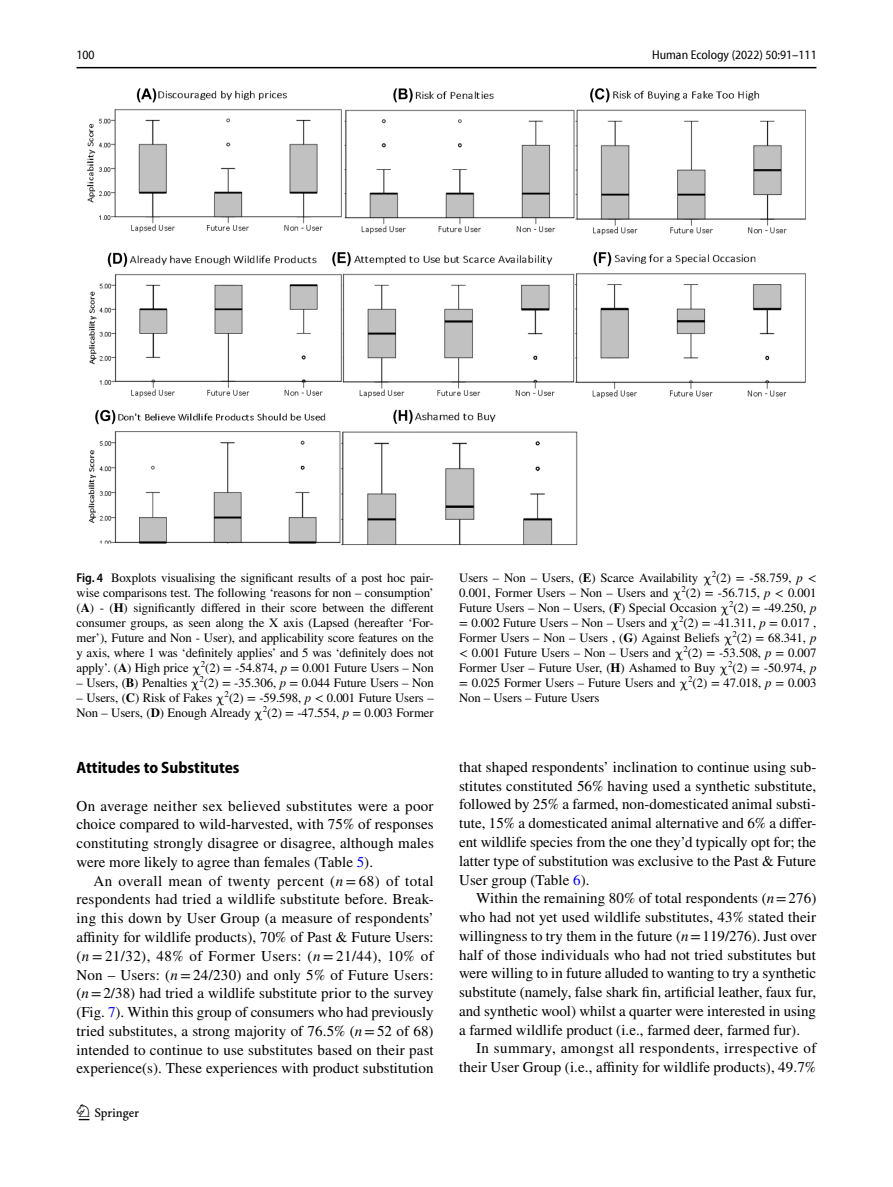
<style>
.page{position:relative;width:893px;height:1187px;background:#fff}
.page>*{position:absolute;margin:0;border:0;box-sizing:border-box;transform-origin:0 0}
.t1{font:22.5px "Springnew Regular 2";color:#000}
.t2{font:700 semi-condensed 16.5px "Myriad Pro";color:#000}
.t3{font:15px/18.8px "STIX";letter-spacing:.005em;color:#000;text-align:justify}
.t4{font:15px/18.8px "STIX";letter-spacing:.025em;color:#000;text-align:right}
.t5{font:12.75px/15px "STIX";letter-spacing:-.005em;color:#000;text-align:justify}
.t6{font:semi-condensed 12.75px "Myriad Pro Unic";color:#000}
.s1{font-family:"Myriad Pro";font-weight:600;font-stretch:semi-condensed}
.s2{font-weight:700}
.s3{font-family:"Code 2000"}
.s4{font-style:italic}
.s5{color:#00f}
</style>
<div class="page">
<hr style="left:77px;top:67px;width:739px;height:1px;background:#000">
<img style="left:87px;top:88px;width:719px;height:457px">
<p class="t6" style="left:76px;top:50px;width:20px">100</p>
<p class="t6" style="left:652px;top:50px;width:166px">Human Ecology (2022) 50:91–111</p>
<p class="t5" style="left:77px;top:571px;width:359px"><span class="s1">Fig. 4</span> Boxplots visualising the significant results of a post hoc pair&shy;wise comparisons test. The following ‘reasons for non – consumption’ (<span class="s2">A</span>) - (<span class="s2">H</span>) significantly differed in their score between the different consumer groups, as seen along the X axis (Lapsed (hereafter ‘For&shy;mer’), Future and Non - User), and applicability score features on the y axis, where 1 was ‘definitely applies’ and 5 was ‘definitely does not apply’. (<span class="s2">A</span>) High price <span class="s3">χ</span><sup>2</sup>(2) = -54.874, <span class="s4">p</span> = 0.001 Future Users – Non</p>
<p class="t5" style="left:77px;top:676px;width:359px">– Users, (<span class="s2">B</span>) Penalties <span class="s3">χ</span><sup>2</sup>(2) = -35.306, <span class="s4">p</span> = 0.044 Future Users – Non</p>
<p class="t5" style="left:77px;top:691px;width:359px">– Users, (<span class="s2">C</span>) Risk of Fakes <span class="s3">χ</span><sup>2</sup>(2) = -59.598, <span class="s4">p</span> &lt; 0.001 Future Users –<br>Non – Users, (<span class="s2">D</span>) Enough Already <span class="s3">χ</span><sup>2</sup>(2) = -47.554, <span class="s4">p</span> = 0.003 Former</p>
<p class="t2" style="left:77px;top:758px;width:164px">Attitudes to Substitutes</p>
<p class="t3" style="left:77px;top:797px;width:359px">On average neither sex believed substitutes were a poor choice compared to wild-harvested, with 75% of responses constituting strongly disagree or disagree, although males were more likely to agree than females (Table <span class="s5">5</span>).</p>
<p class="t3" style="left:76px;top:872px;width:359px;text-indent:17px">An overall mean of twenty percent (<span class="s4">n</span> = 68) of total respondents had tried a wildlife substitute before. Break&shy;ing this down by User Group (a measure of respondents’ affinity for wildlife products), 70% of Past &amp; Future Users: (<span class="s4">n</span> = 21/32), 48% of Former Users: (<span class="s4">n</span> = 21/44), 10% of Non – Users: (<span class="s4">n</span>=24/230) and only 5% of Future Users: (<span class="s4">n</span>=2/38) had tried a wildlife substitute prior to the survey (Fig. <span class="s5">7</span>). Within this group of consumers who had previously tried substitutes, a strong majority of 76.5% (<span class="s4">n</span>=52 of 68) intended to continue to use substitutes based on their past experience(s). These experiences with product substitution</p>
<h1 class="t1" style="left:79px;top:1104px;width:62px">1 3</h1>
<p class="t5" style="left:459px;top:571px;width:359px">Users – Non – Users, (<span class="s2">E</span>) Scarce Availability <span class="s3">χ</span><sup>2</sup>(2) = -58.759, <span class="s4">p</span> &lt; 0.001, Former Users – Non – Users and <span class="s3">χ</span><sup>2</sup>(2) = -56.715, <span class="s4">p</span> &lt; 0.001<br>Future Users – Non – Users, (<span class="s2">F</span>) Special Occasion <span class="s3">χ</span><sup>2</sup>(2) = -49.250, <span class="s4">p </span>= 0.002 Future Users – Non – Users and <span class="s3">χ</span><sup>2</sup>(2) = -41.311, <span class="s4">p</span> = 0.017 , Former Users – Non – Users , (<span class="s2">G</span>) Against Beliefs <span class="s3">χ</span><sup>2</sup>(2) = 68.341, <span class="s4">p </span>&lt; 0.001 Future Users – Non – Users and <span class="s3">χ</span><sup>2</sup>(2) = -53.508, <span class="s4">p</span> = 0.007<br>Former User – Future User, (<span class="s2">H</span>) Ashamed to Buy <span class="s3">χ</span><sup>2</sup>(2) = -50.974, <span class="s4">p </span>= 0.025 Former Users – Future Users and <span class="s3">χ</span><sup>2</sup>(2) = 47.018, <span class="s4">p</span> = 0.003<br>Non – Users – Future Users</p>
<p class="t3" style="left:459px;top:758px;width:359px">that shaped respondents’ inclination to continue using sub&shy;stitutes constituted 56% having used a synthetic substitute, followed by 25% a farmed, non-domesticated animal substi&shy;tute, 15% a domesticated animal alternative and 6% a differ&shy;ent wildlife species from the one they’d typically opt for; the latter type of substitution was exclusive to the Past &amp; Future User group (Table <span class="s5">6</span>).</p>
<p class="t3" style="left:459px;top:889px;width:359px;text-indent:17px">Within the remaining 80% of total respondents (<span class="s4">n</span>=276) who had not yet used wildlife substitutes, 43% stated their willingness to try them in the future (<span class="s4">n</span>=119/276). Just over half of those individuals who had not tried substitutes but were willing to in future alluded to wanting to try a synthetic substitute (namely, false shark fin, artificial leather, faux fur, and synthetic wool) whilst a quarter were interested in using a farmed wildlife product (i.e., farmed deer, farmed fur).</p>
<p class="t4" style="left:459px;top:1039px;width:359px">In summary, amongst all respondents, irrespective of their User Group (i.e., affinity for wildlife products), 49.7%</p>
</div>
